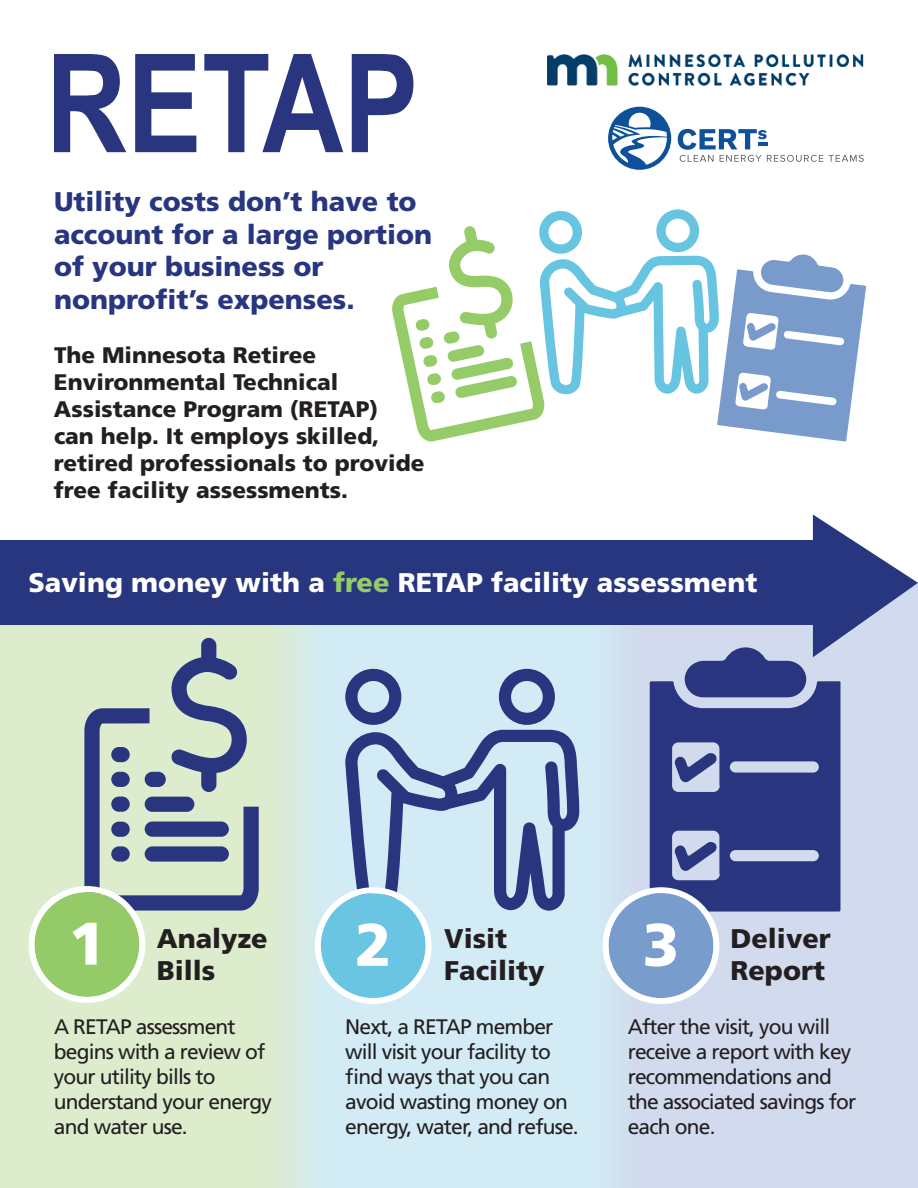
<style>
.page{position:relative;width:918px;height:1188px;background:#fff}
.page>*{position:absolute;margin:0;border:0;box-sizing:border-box;transform-origin:0 0}
.t1{font:900 60px "Frutiger LT Std";color:#fff}
.t2{font:900 27px/32.4px "Frutiger LT Std";color:#283680}
.t3{font:900 27px "Frutiger LT Std";color:#fff}
.t4{font:900 27px/32.4px "Frutiger LT Std";color:#231f20}
.t5{font:900 22.5px/27px "Frutiger LT Std";color:#231f20}
.t6{font:21px/25.2px "Frutiger LT Std";letter-spacing:-.04em;color:#231f20}
.s1{color:#94cb68}
</style>
<div class="page">
<div style="left:633px;top:583px;width:285px;height:605px;background:#d1dbed"></div>
<svg style="left:813px;top:514px;width:105px;height:143px"></svg>
<div style="left:322px;top:603px;width:274px;height:585px;background:#d2ebf5"></div>
<div style="left:270px;top:603px;width:52px;height:585px;background:linear-gradient(to right,#dcecce,#d3ebf1)"></div>
<div style="left:596px;top:603px;width:37px;height:585px;background:#d1e4f2"></div>
<div style="left:0;top:603px;width:270px;height:585px;background:#dceccd"></div>
<svg style="left:392px;top:209px;width:474px;height:233px"></svg>
<div style="left:0;top:540px;width:853px;height:85px;background:#283680"></div>
<svg style="left:608px;top:107px;width:63px;height:63px"></svg>
<svg style="left:829px;top:155px;width:35px;height:7px"></svg>
<svg style="left:678px;top:129px;width:145px;height:33px"></svg>
<svg style="left:684px;top:647px;width:123px;height:34px"></svg>
<svg style="left:650px;top:681px;width:191px;height:231px;background:#414e8f"></svg>
<svg style="left:674px;top:752px;width:43px;height:30px"></svg>
<svg style="left:674px;top:841px;width:43px;height:30px"></svg>
<svg style="left:84px;top:638px;width:175px;height:273px"></svg>
<svg style="left:28px;top:886px;width:117px;height:117px"></svg>
<div style="left:47px;top:920px;width:80px;height:54px;background:#94cb68"></div>
<svg style="left:315px;top:669px;width:264px;height:335px"></svg>
<div style="left:334px;top:921px;width:79px;height:54px;background:#69c5e1"></div>
<svg style="left:603px;top:887px;width:116px;height:117px"></svg>
<div style="left:621px;top:921px;width:80px;height:54px;background:#789ccc"></div>
<svg style="left:54px;top:54px;width:72px;height:98px"></svg>
<svg style="left:135px;top:54px;width:61px;height:98px"></svg>
<svg style="left:204px;top:54px;width:139px;height:98px"></svg>
<svg style="left:352px;top:54px;width:61px;height:98px"></svg>
<img style="left:547px;top:54px;width:317px;height:32px">
<p class="t2" style="left:54px;top:188px;width:380px">Utility costs don’t have to account for a large portion of your business or nonprofit’s expenses.</p>
<p class="t5" style="left:54px;top:343px;width:372px">The Minnesota Retiree<br>Environmental Technical<br>Assistance Program (RETAP)<br>can help. It employs skilled, retired professionals to provide free facility assessments.</p>
<p class="t3" style="left:28px;top:572px;width:730px">Saving money with a <span class="s1">free</span> RETAP facility assessment</p>
<h1 class="t1" style="left:69px;top:920px;width:38px">1</h1>
<p class="t4" style="left:157px;top:924px;width:113px">Analyze<br>Bills</p>
<h1 class="t1" style="left:355px;top:921px;width:38px">2</h1>
<p class="t4" style="left:444px;top:924px;width:102px">Visit<br>Facility</p>
<h1 class="t1" style="left:643px;top:921px;width:38px">3</h1>
<p class="t4" style="left:730px;top:924px;width:102px">Deliver<br>Report</p>
<p class="t6" style="left:54px;top:1015px;width:220px">A RETAP assessment begins with a review of your utility bills to understand your energy and water use.</p>
<p class="t6" style="left:345px;top:1015px;width:235px">Next, a RETAP member will visit your facility to find ways that you can avoid wasting money on energy, water, and refuse.</p>
<p class="t6" style="left:628px;top:1015px;width:230px">After the visit, you will receive a report with key recommendations and the associated savings for each one.</p>
</div>
